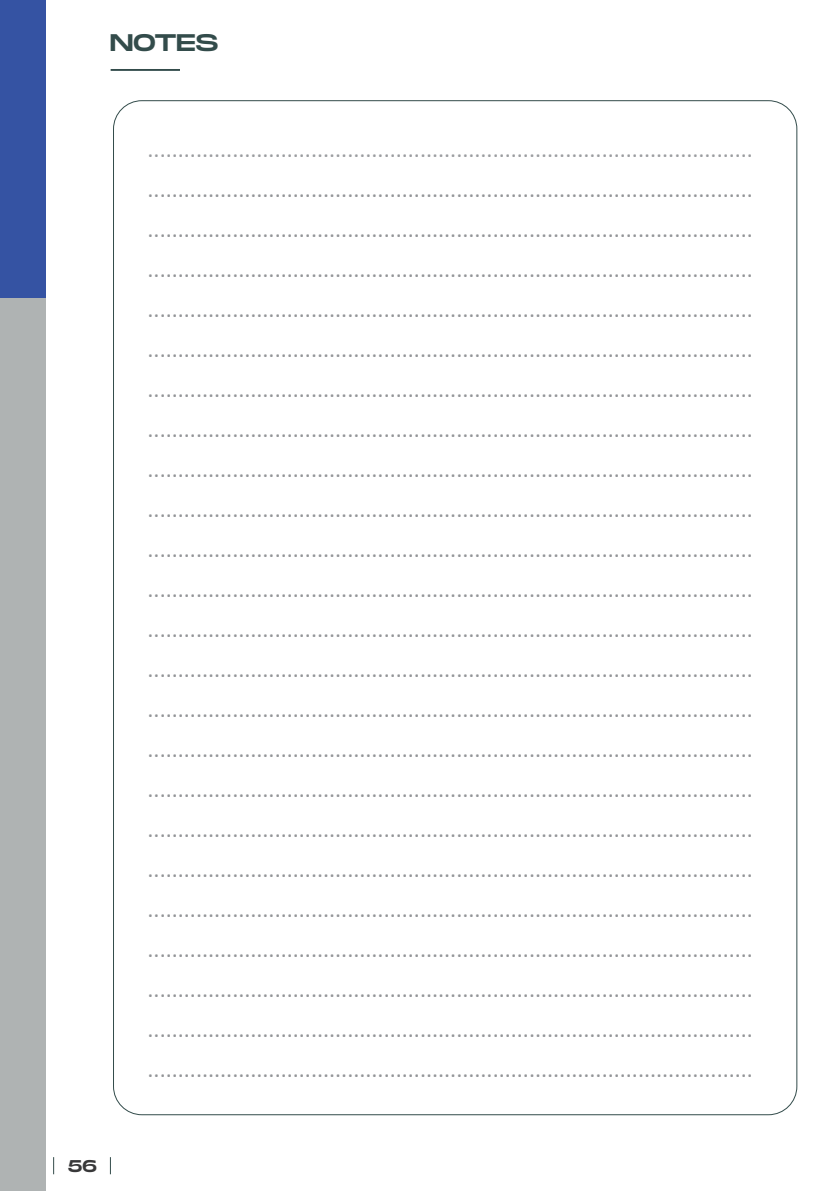
<style>
.page{position:relative;width:840px;height:1191px;background:#fff}
.page>*{position:absolute;margin:0;border:0;box-sizing:border-box;transform-origin:0 0}
.t1{font:24px "Calibri";color:#939598}
.t2{font:24px "Calibri";color:#9b9da0}
.CUERPO{font:24px "Monument Extended";letter-spacing:-.015em;color:#334c4b}
.t3{font:17px "Monument Extended";color:#383839}
</style>
<div class="page">
<svg style="left:53px;top:1157px;width:1px;height:17px"></svg>
<svg style="left:110px;top:1157px;width:1px;height:17px"></svg>
<div style="left:0;top:0;width:45px;height:1191px;background:#afb3b3"></div>
<div style="left:0;top:0;width:45px;height:298px;background:#3553a3"></div>
<hr style="left:111px;top:69px;width:69px;height:2px;background:#334c4b">
<p class="CUERPO" style="left:110px;top:25px;width:110px">NOTES</p>
<p class="t3" style="left:68px;top:1153px;width:31px">56</p>
<p class="t2" style="left:147px;top:132px;width:606px">....................................................................................................</p>
<p class="t1" style="left:147px;top:172px;width:606px">....................................................................................................</p>
<p class="t1" style="left:147px;top:212px;width:606px">....................................................................................................</p>
<p class="t1" style="left:147px;top:252px;width:606px">....................................................................................................</p>
<p class="t1" style="left:147px;top:292px;width:606px">....................................................................................................</p>
<p class="t1" style="left:147px;top:332px;width:606px">....................................................................................................</p>
<p class="t1" style="left:147px;top:372px;width:606px">....................................................................................................</p>
<p class="t1" style="left:147px;top:412px;width:606px">....................................................................................................</p>
<p class="t1" style="left:147px;top:452px;width:606px">....................................................................................................</p>
<p class="t1" style="left:147px;top:492px;width:606px">....................................................................................................</p>
<p class="t1" style="left:147px;top:532px;width:606px">....................................................................................................</p>
<p class="t1" style="left:147px;top:572px;width:606px">....................................................................................................</p>
<p class="t1" style="left:147px;top:612px;width:606px">....................................................................................................</p>
<p class="t1" style="left:147px;top:652px;width:606px">....................................................................................................</p>
<p class="t1" style="left:147px;top:692px;width:606px">....................................................................................................</p>
<p class="t1" style="left:147px;top:732px;width:606px">....................................................................................................</p>
<p class="t1" style="left:147px;top:772px;width:606px">....................................................................................................</p>
<p class="t1" style="left:147px;top:812px;width:606px">....................................................................................................</p>
<p class="t1" style="left:147px;top:852px;width:606px">....................................................................................................</p>
<p class="t1" style="left:147px;top:892px;width:606px">....................................................................................................</p>
<p class="t1" style="left:147px;top:932px;width:606px">....................................................................................................</p>
<p class="t1" style="left:147px;top:972px;width:606px">....................................................................................................</p>
<p class="t1" style="left:147px;top:1012px;width:606px">....................................................................................................</p>
<p class="t1" style="left:147px;top:1052px;width:606px">....................................................................................................</p>
</div>
